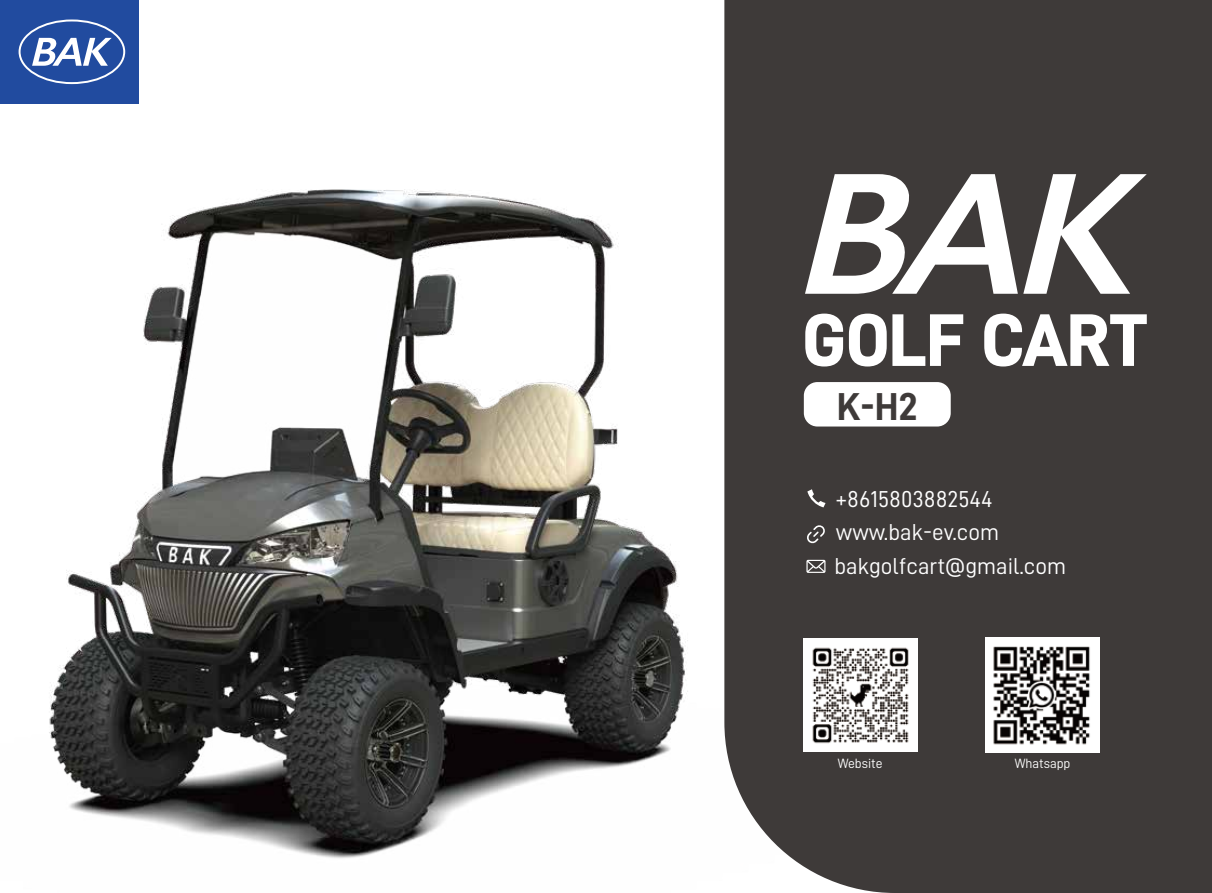
<style>
.page{position:relative;width:1212px;height:893px;background:#fff}
.page>*{position:absolute;margin:0;border:0;box-sizing:border-box;transform-origin:0 0}
.t1{font:72.75px "D DIN PRO Heavy";color:#fff}
.t2{font:39px "D DIN PRO Bold";color:#3e3a39}
.t3{font:23.1px/33.6px "D DIN PRO Regular";color:#fff}
.t4{font:13.5px "D DIN PRO Regular";color:#fff}
</style>
<div class="page">
<img style="left:49px;top:189px;width:639px;height:669px">
<div style="left:0;top:0;width:138px;height:104px;background:#214b9f"></div>
<svg style="left:32px;top:38px;width:80px;height:28px"></svg>
<div style="left:19px;top:20px;width:106px;height:64px;border:2px solid #fff;border-radius:50%"></div>
<div style="left:724px;top:0;width:488px;height:893px;background:#3e3a39"></div>
<svg style="left:805px;top:174px;width:342px;height:120px"></svg>
<div style="left:804px;top:382px;width:147px;height:44px;background:#fff;border-radius:14px"></div>
<svg style="left:807px;top:489px;width:18px;height:18px"></svg>
<svg style="left:806px;top:525px;width:19px;height:19px"></svg>
<svg style="left:806px;top:560px;width:19px;height:13px"></svg>
<img style="left:985px;top:638px;width:115px;height:114px">
<img style="left:803px;top:638px;width:114px;height:114px">
<h1 class="t1" style="left:802px;top:299px;width:346px">GOLF CART</h1>
<h2 class="t2" style="left:837px;top:385px;width:83px">K-H2</h2>
<p class="t3" style="left:834px;top:482px;width:233px">+8615803882544 www.bak-ev.com bakgolfcart@gmail.com</p>
<p class="t4" style="left:838px;top:756px;width:46px">Website</p>
<p class="t4" style="left:1015px;top:756px;width:57px">Whatsapp</p>
</div>
